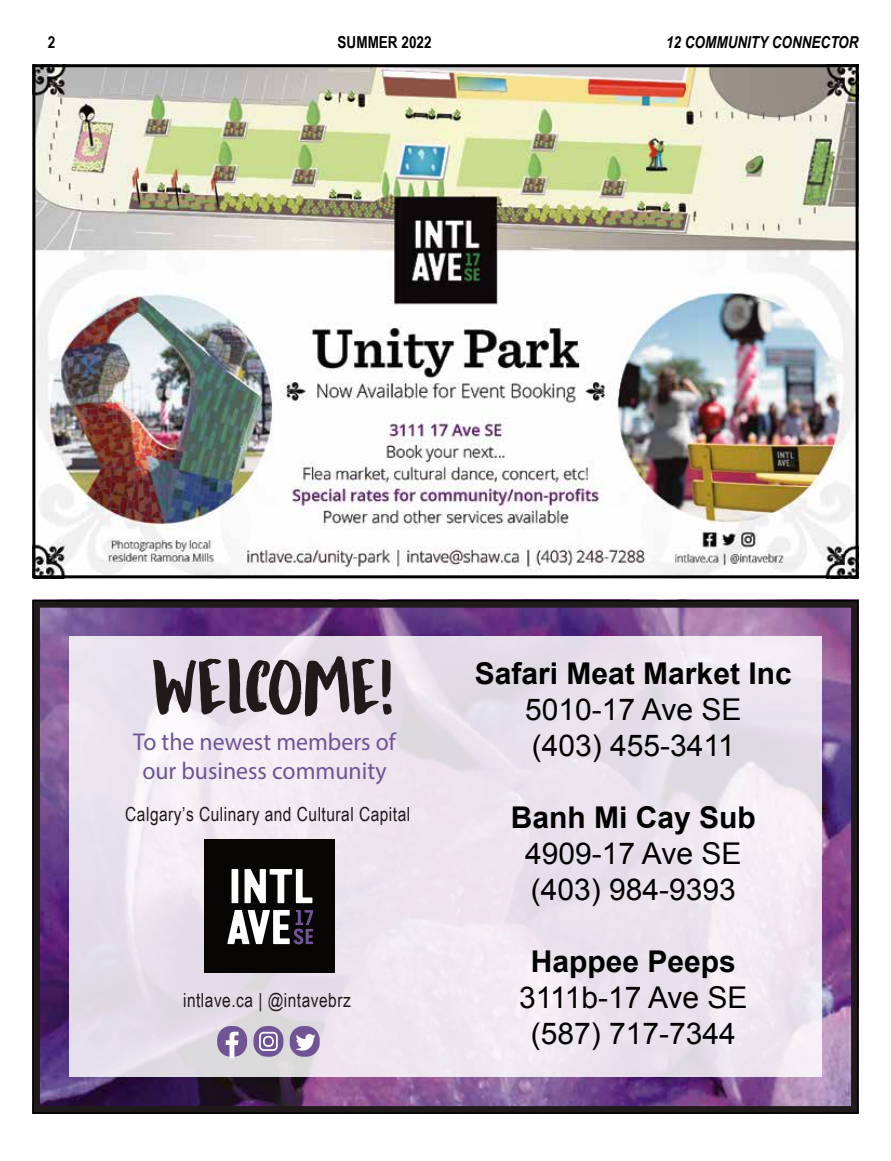
<style>
.page{position:relative;width:891px;height:1161px;background:#fff}
.page>*{position:absolute;margin:0;border:0;box-sizing:border-box;transform-origin:0 0}
.t1{font:30px/36px "Arial";color:#000}
.t2{font:700 30px "Arial";color:#000}
.t3{font:24.45px/29.2px "Myriad Pro";color:#705496;text-align:center}
.t4{font:19.5px "Arial Narrow";letter-spacing:.025em;color:#201a1a}
.t5{font:italic 700 16.5px "Arial Narrow";color:#000}
.t6{font:700 16.5px "Arial Narrow";color:#000}
</style>
<div class="page">
<img style="left:36px;top:68px;width:819px;height:506px">
<div style="left:32px;top:64px;width:827px;height:514px;border:3px solid #000"></div>
<svg style="left:35px;top:603px;width:821px;height:508px"></svg>
<svg style="left:69px;top:636px;width:753px;height:441px;fill:#ebe3ee"></svg>
<svg style="left:153px;top:656px;width:239px;height:61px"></svg>
<div style="left:205px;top:839px;width:130px;height:134px;background:#080604"></div>
<div style="left:232px;top:869px;width:6px;height:34px;background:#fff"></div>
<svg style="left:245px;top:869px;width:67px;height:34px"></svg>
<svg style="left:227px;top:910px;width:86px;height:34px"></svg>
<div style="left:217px;top:1026px;width:30px;height:31px;background:#705496;border-radius:14px"></div>
<svg style="left:226px;top:1032px;width:13px;height:26px"></svg>
<div style="left:290px;top:1026px;width:30px;height:31px;background:#705496;border-radius:14px"></div>
<svg style="left:296px;top:1034px;width:19px;height:17px"></svg>
<div style="left:253px;top:1026px;width:30px;height:31px;background:#705496;border-radius:14px"></div>
<div style="left:259px;top:1032px;width:19px;height:19px;border:2px solid #fff;border-radius:4px"></div>
<div style="left:263px;top:1036px;width:11px;height:11px;border:2px solid #fff;border-radius:4px"></div>
<p class="t6" style="left:48px;top:29px;width:9px">2</p>
<p class="t6" style="left:338px;top:29px;width:95px">SUMMER 2022</p>
<p class="t5" style="left:666px;top:29px;width:194px">12 COMMUNITY CONNECTOR</p>
<p class="t3" style="left:133px;top:727px;width:264px">To the newest members of our business community</p>
<p class="t4" style="left:125px;top:800px;width:287px">Calgary’s Culinary and Cultural Capital</p>
<p class="t4" style="left:183px;top:986px;width:169px">intlave.ca | @intavebrz</p>
<p class="t2" style="left:475px;top:654px;width:318px">Safari Meat Market Inc</p>
<p class="t1" style="left:525px;top:692px;width:218px">5010-17 Ave SE (403) 455-3411</p>
<p class="t2" style="left:511px;top:798px;width:247px">Banh Mi Cay Sub</p>
<p class="t1" style="left:525px;top:836px;width:218px">4909-17 Ave SE (403) 984-9393</p>
<p class="t2" style="left:531px;top:942px;width:207px">Happee Peeps</p>
<p class="t1" style="left:519px;top:980px;width:230px;text-align:center">3111b-17 Ave SE (587) 717-7344</p>
</div>
